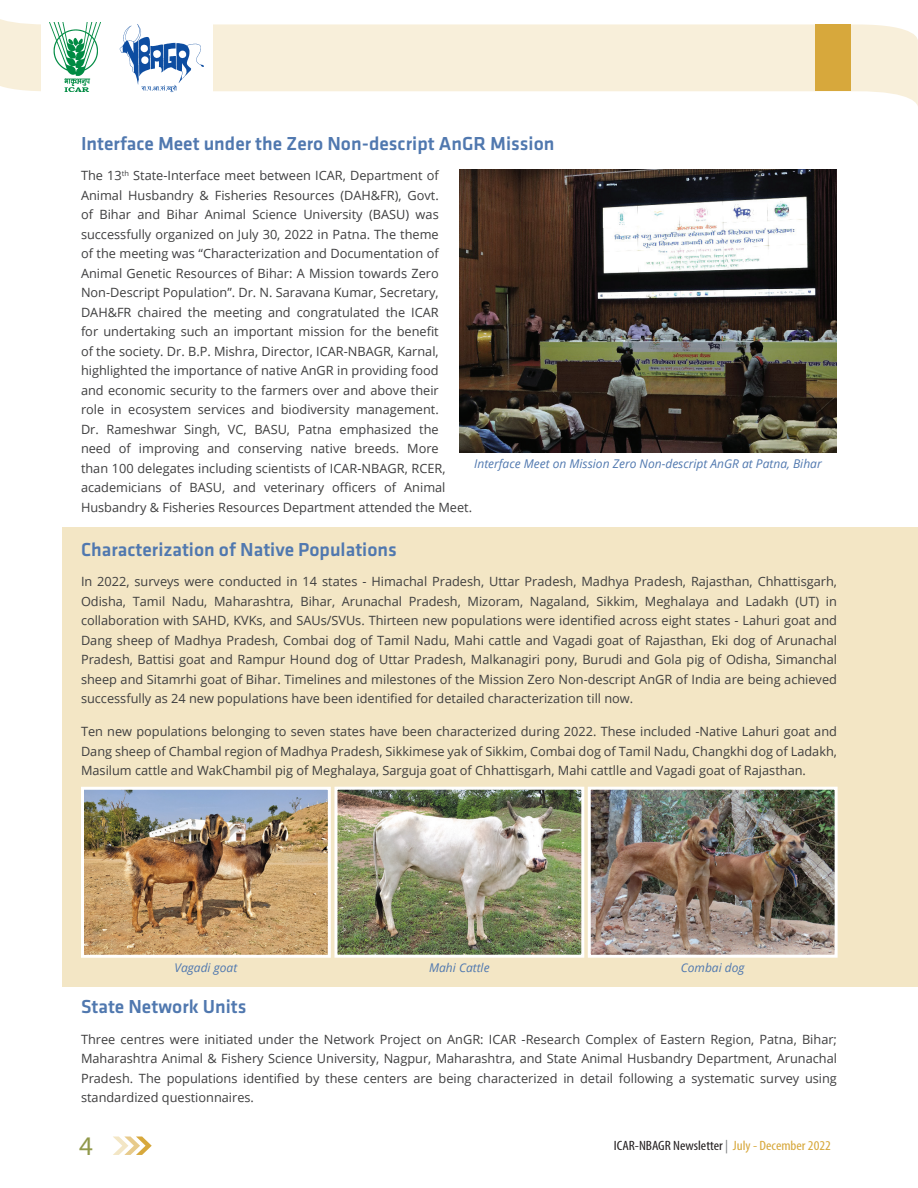
<style>
.page{position:relative;width:918px;height:1188px;background:#fff}
.page>*{position:absolute;margin:0;border:0;box-sizing:border-box;transform-origin:0 0}
.t1{font:27px "Myriad Pro";color:#91994b}
.t2{font:500 19.5px "Klavika";color:#5078af}
.t3{font:condensed 13.5px "Myriad Pro";color:#231f20;scale:1.1 1}
.t4{font:12.75px/19.5px "Open Sans";color:#3e3e3f;text-align:justify}
.t5{font:italic 12px "Open Sans";color:#5078af}
.s1{color:#808285}
.s2{color:#d7a83c}
</style>
<div class="page">
<svg style="left:0;top:19px;width:918px;height:87px;fill:#f8efda"></svg>
<div style="left:41px;top:14px;width:172px;height:89px;background:#fff"></div>
<div style="left:815px;top:24px;width:35px;height:67px;background:#d7a83c"></div>
<svg style="left:113px;top:1137px;width:39px;height:18px"></svg>
<img style="left:49px;top:23px;width:51px;height:69px">
<img style="left:119px;top:24px;width:85px;height:61px">
<svg style="left:141px;top:85px;width:36px;height:7px"></svg>
<div style="left:63px;top:527px;width:855px;height:460px;background:#f3e6c5"></div>
<img style="left:459px;top:169px;width:378px;height:284px">
<img style="left:85px;top:791px;width:242px;height:163px">
<div style="left:81px;top:787px;width:250px;height:171px;border:3px solid #fff"></div>
<img style="left:338px;top:791px;width:242px;height:163px">
<div style="left:334px;top:787px;width:250px;height:171px;border:3px solid #fff"></div>
<img style="left:592px;top:791px;width:242px;height:163px">
<div style="left:588px;top:787px;width:250px;height:171px;border:3px solid #fff"></div>
<h2 class="t2" style="left:81px;top:133px;width:475px">Interface Meet under the Zero Non-descript AnGR Mission</h2>
<p class="t4" style="left:81px;top:166px;width:393px;text-align:left">The 13<sup>th</sup> State-Interface meet between ICAR, Department of Animal Husbandry &amp; Fisheries Resources (DAH&amp;FR), Govt.<br>of Bihar and Bihar Animal Science University (BASU) was successfully organized on July 30, 2022 in Patna. The theme<br>of the meeting was “Characterization and Documentation of Animal Genetic Resources of Bihar: A Mission towards Zero Non-Descript Population”. Dr. N. Saravana Kumar, Secretary, DAH&amp;FR chaired the meeting and congratulated the ICAR<br>for undertaking such an important mission for the benefit<br>of the society. Dr. B.P. Mishra, Director, ICAR-NBAGR, Karnal, highlighted the importance of native AnGR in providing food<br>and economic security to the farmers over and above their<br>role in ecosystem services and biodiversity management.<br>Dr. Rameshwar Singh, VC, BASU, Patna emphasized the<br>need of improving and conserving native breeds. More<br>than 100 delegates including scientists of ICAR-NBAGR, RCER, academicians of BASU, and veterinary officers of Animal Husbandry &amp; Fisheries Resources Department attended the Meet.</p>
<h2 class="t2" style="left:81px;top:539px;width:317px">Characterization of Native Populations</h2>
<p class="t4" style="left:81px;top:572px;width:758px">In 2022, surveys were conducted in 14 states - Himachal Pradesh, Uttar Pradesh, Madhya Pradesh, Rajasthan, Chhattisgarh, Odisha, Tamil Nadu, Maharashtra, Bihar, Arunachal Pradesh, Mizoram, Nagaland, Sikkim, Meghalaya and Ladakh (UT) in collaboration with SAHD, KVKs, and SAUs/SVUs. Thirteen new populations were identified across eight states - Lahuri goat and Dang sheep of Madhya Pradesh, Combai dog of Tamil Nadu, Mahi cattle and Vagadi goat of Rajasthan, Eki dog of Arunachal Pradesh, Battisi goat and Rampur Hound dog of Uttar Pradesh, Malkanagiri pony, Burudi and Gola pig of Odisha, Simanchal sheep and Sitamrhi goat of Bihar. Timelines and milestones of the Mission Zero Non-descript AnGR of India are being achieved successfully as 24 new populations have been identified for detailed characterization till now.</p>
<p class="t4" style="left:81px;top:722px;width:758px">Ten new populations belonging to seven states have been characterized during 2022. These included -Native Lahuri goat and Dang sheep of Chambal region of Madhya Pradesh, Sikkimese yak of Sikkim, Combai dog of Tamil Nadu, Changkhi dog of Ladakh, Masilum cattle and WakChambil pig of Meghalaya, Sarguja goat of Chhattisgarh, Mahi cattlle and Vagadi goat of Rajasthan.</p>
<p class="t5" style="left:474px;top:456px;width:349px">Interface Meet on Mission Zero Non-descript AnGR at Patna, Bihar</p>
<p class="t5" style="left:175px;top:960px;width:64px">Vagadi goat</p>
<p class="t5" style="left:429px;top:960px;width:62px">Mahi Cattle</p>
<p class="t5" style="left:681px;top:960px;width:65px">Combai dog</p>
<h2 class="t2" style="left:81px;top:996px;width:167px">State Network Units</h2>
<p class="t4" style="left:81px;top:1029px;width:758px">Three centres were initiated under the Network Project on AnGR: ICAR -Research Complex of Eastern Region, Patna, Bihar; Maharashtra Animal &amp; Fishery Science University, Nagpur, Maharashtra, and State Animal Husbandry Department, Arunachal Pradesh. The populations identified by these centers are being characterized in detail following a systematic survey using standardized questionnaires.</p>
<h1 class="t1" style="left:79px;top:1129px;width:15px">4</h1>
<p class="t3" style="left:614px;top:1137px;width:199px">ICAR-NBAGR Newsletter <span class="s1">|</span> <span class="s2">July - December 2022</span></p>
</div>
